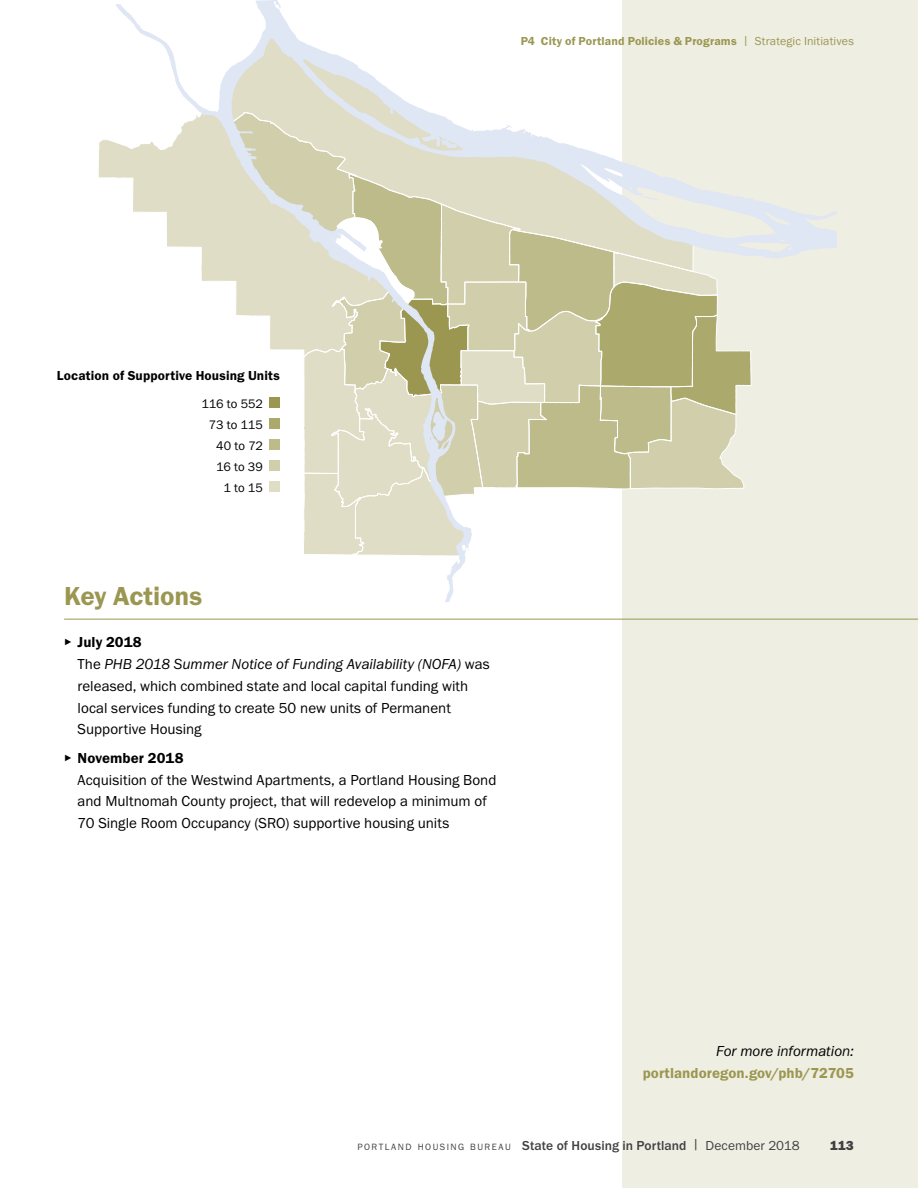
<style>
.page{position:relative;width:918px;height:1188px;background:#fff}
.page>*{position:absolute;margin:0;border:0;box-sizing:border-box;transform-origin:0 0}
.HEAD__FINDING__P4{font:27px "Franklin Gothic URW Dem";letter-spacing:-.005em;color:#9b9751}
.t1{font:15px/21.8px "Franklin Gothic URW Boo";color:#000}
.CALL-OUT{font:15px "Franklin Gothic URW Dem";letter-spacing:.005em;color:#9b9751}
.CALL-OUT-2{font:15px "Franklin Gothic URW Boo Ita";color:#000}
.t2{font:500 13.5px "Franklin Gothic URW";letter-spacing:.005em;color:#414042}
.MAP_TITLE__P2{font:13.5px "Franklin Gothic URW Dem";letter-spacing:.01em;color:#000}
.t3{font:13.5px "Franklin Gothic URW Hea";color:#414042}
.CALL-OUT-3{font:12.75px "Franklin Gothic URW Boo";letter-spacing:.005em;color:#000}
.t4{font:12px "Franklin Gothic URW Dem";letter-spacing:.015em;color:#9b9751}
.s1{font-family:"Franklin Gothic URW Boo"}
.s2{font-family:"Franklin Gothic URW Dem"}
.s3{font-family:"Franklin Gothic URW Boo Ita"}
.s4{font-family:"Franklin Gothic URW Boo";font-weight:400;font-size:9.45px}
.s5{font-family:"Franklin Gothic URW Boo";font-weight:400}
</style>
<div class="page">
<div style="left:622px;top:0;width:296px;height:1188px;background:#efeee3"></div>
<svg style="left:98px;top:140px;width:18px;height:38px"></svg>
<svg style="left:116px;top:0;width:721px;height:602px"></svg>
<svg style="left:230px;top:112px;width:522px;height:444px"></svg>
<div style="left:269px;top:397px;width:11px;height:11px;background:#9b9751"></div>
<div style="left:269px;top:418px;width:11px;height:11px;background:#aca96d"></div>
<div style="left:269px;top:439px;width:11px;height:11px;background:#bebb8b"></div>
<div style="left:269px;top:460px;width:11px;height:11px;background:#d1ceac"></div>
<div style="left:269px;top:481px;width:11px;height:11px;background:#e0ddc7"></div>
<hr style="left:64px;top:619px;width:854px;height:1px;background:#9b9751">
<p class="t4" style="left:521px;top:34px;width:335px">P4 City of Portland Policies &amp; Programs <span class="s1">| Strategic Initiatives</span></p>
<h4 class="MAP_TITLE__P2" style="left:57px;top:367px;width:224px">Location of Supportive Housing Units</h4>
<p class="CALL-OUT-3" style="left:202px;top:396px;width:63px">116 to 552</p>
<p class="CALL-OUT-3" style="left:209px;top:417px;width:56px">73 to 115</p>
<p class="CALL-OUT-3" style="left:216px;top:438px;width:48px">40 to 72</p>
<p class="CALL-OUT-3" style="left:216px;top:459px;width:48px">16 to 39</p>
<p class="CALL-OUT-3" style="left:224px;top:480px;width:41px">1 to 15</p>
<h3 class="HEAD__FINDING__P4" style="left:64px;top:580px;width:140px">Key Actions</h3>
<p class="t1" style="left:78px;top:631px;width:414px;text-indent:-14px">▸ <span class="s2">July 2018<br></span>The <span class="s3">PHB 2018 Summer Notice of Funding Availability (NOFA)</span> was released, which combined state and local capital funding with local services funding to create 50 new units of Permanent Supportive Housing</p>
<p class="t1" style="left:78px;top:747px;width:420px;text-indent:-14px">▸ <span class="s2">November 2018<br></span>Acquisition of the Westwind Apartments, a Portland Housing Bond and Multnomah County project, that will redevelop a minimum of 70 Single Room Occupancy (SRO) supportive housing units</p>
<p class="CALL-OUT-2" style="left:716px;top:1042px;width:139px">For more information:</p>
<p class="CALL-OUT" style="left:643px;top:1064px;width:213px">portlandoregon.gov/phb/72705</p>
<p class="t2" style="left:357px;top:1137px;width:444px"><span class="s4">P O R T L A N D H O U S I N G B U R E A U</span> State of Housing in Portland <span class="s5">| December 2018</span></p>
<p class="t3" style="left:830px;top:1136px;width:26px">113</p>
</div>
